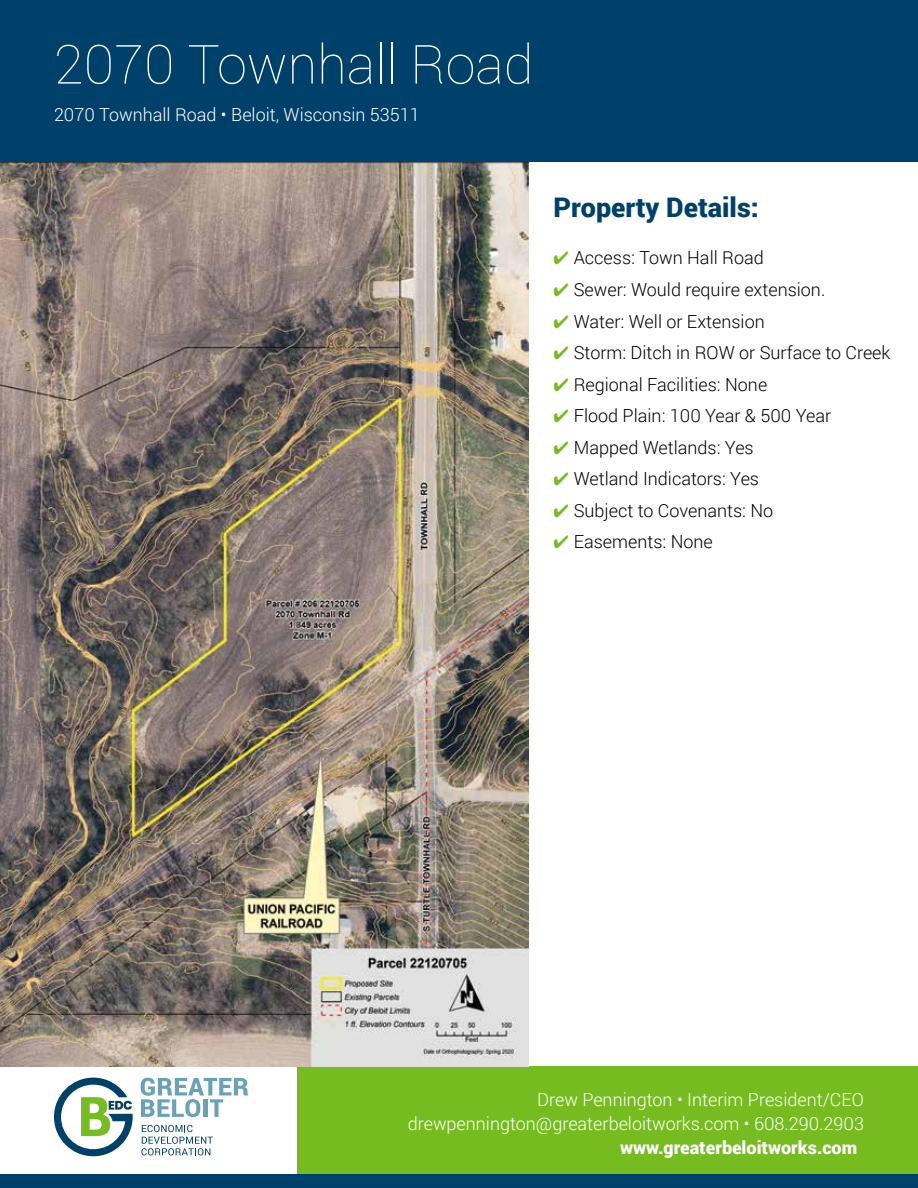
<style>
.page{position:relative;width:918px;height:1188px;background:#fff}
.page>*{position:absolute;margin:0;border:0;box-sizing:border-box;transform-origin:0 0}
.t1{font:100 54px "Roboto";color:#fff}
.t2{font:900 27px "Roboto";color:#00416b}
.t3{font:300 18px "Roboto";color:#000}
.t4{font:300 18px/24px "Roboto";color:#fff;text-align:right}
.t5{font:900 18px "Roboto";color:#fff}
.s1{color:#76bc21}
</style>
<div class="page">
<svg style="left:141px;top:1078px;width:107px;height:39px"></svg>
<svg style="left:141px;top:1125px;width:72px;height:30px"></svg>
<svg style="left:54px;top:1078px;width:79px;height:78px"></svg>
<div style="left:0;top:0;width:918px;height:162px;background:#00416b"></div>
<div style="left:297px;top:1066px;width:621px;height:122px;background:#76bc21"></div>
<div style="left:0;top:1174px;width:918px;height:14px;background:#00416b"></div>
<img style="left:0;top:162px;width:528px;height:904px">
<h1 class="t1" style="left:54px;top:27px;width:481px">2070 Townhall Road</h1>
<p class="t4" style="left:54px;top:102px;width:367px">2070 Townhall Road • Beloit, Wisconsin 53511</p>
<h2 class="t2" style="left:554px;top:189px;width:207px">Property Details:</h2>
<p class="t3" style="left:554px;top:246px;width:212px"><span class="s1">✔</span> Access: Town Hall Road</p>
<p class="t3" style="left:554px;top:277px;width:273px"><span class="s1">✔</span> Sewer: Would require extension.</p>
<p class="t3" style="left:554px;top:309px;width:213px"><span class="s1">✔</span> Water: Well or Extension</p>
<p class="t3" style="left:554px;top:340px;width:338px"><span class="s1">✔</span> Storm: Ditch in ROW or Surface to Creek</p>
<p class="t3" style="left:554px;top:372px;width:215px"><span class="s1">✔</span> Regional Facilities: None</p>
<p class="t3" style="left:554px;top:403px;width:279px"><span class="s1">✔</span> Flood Plain: 100 Year &amp; 500 Year</p>
<p class="t3" style="left:554px;top:435px;width:202px"><span class="s1">✔</span> Mapped Wetlands: Yes</p>
<p class="t3" style="left:554px;top:466px;width:207px"><span class="s1">✔</span> Wetland Indicators: Yes</p>
<p class="t3" style="left:554px;top:498px;width:221px"><span class="s1">✔</span> Subject to Covenants: No</p>
<p class="t3" style="left:554px;top:530px;width:161px"><span class="s1">✔</span> Easements: None</p>
<p class="t4" style="left:408px;top:1087px;width:458px">Drew Pennington • Interim President/CEO drewpennington@greaterbeloitworks.com • 608.290.2903</p>
<p class="t5" style="left:620px;top:1135px;width:239px">www.greaterbeloitworks.com</p>
</div>
